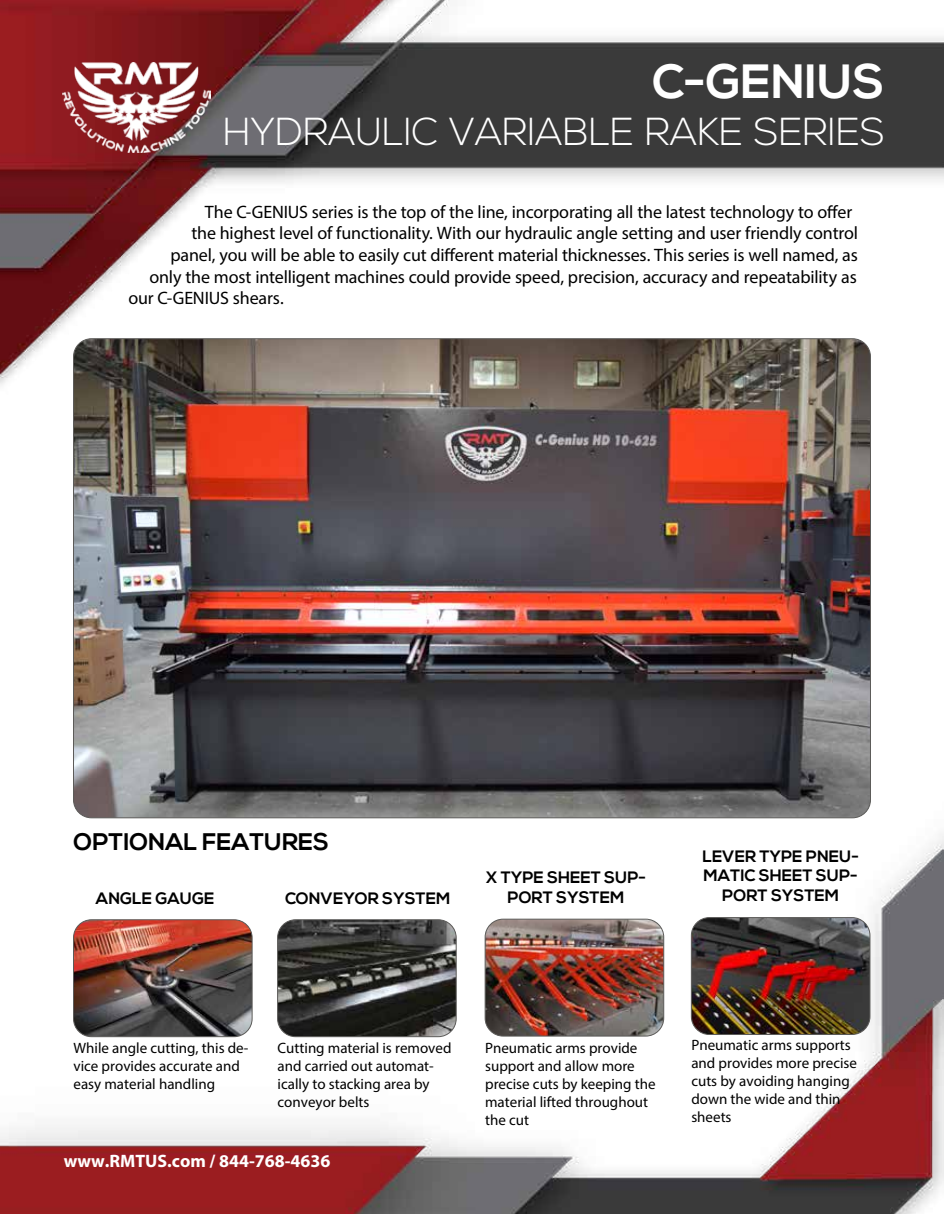
<style>
.page{position:relative;width:944px;height:1214px;background:#fff}
.page>*{position:absolute;margin:0;border:0;box-sizing:border-box;transform-origin:0 0}
.t1{font:700 48px "Nexa";color:#fff}
.t2{font:300 39px "Nexa";color:#fff}
.t3{font:700 24px "Nexa";color:#000}
.t4{font:18px "Myriad Pro";letter-spacing:-.01em;color:#000}
.t5{font:700 18px "Myriad Pro";color:#fff}
.t6{font:700 16.5px/19.8px "Nexa";color:#000;text-align:center}
.t7{font:15px/18px "Myriad Pro";color:#000}
</style>
<div class="page">
<img style="left:0;top:0;width:944px;height:1214px">
<img style="left:62px;top:62px;width:148px;height:90px">
<img style="left:74px;top:339px;width:796px;height:479px">
<img style="left:691px;top:918px;width:179px;height:116px">
<div style="left:691px;top:917px;width:179px;height:118px;border:1px solid #5b5a58;border-radius:18px"></div>
<img style="left:485px;top:919px;width:179px;height:117px">
<div style="left:485px;top:919px;width:179px;height:117px;border:1px solid #5b5a58;border-radius:18px"></div>
<img style="left:278px;top:920px;width:178px;height:117px">
<div style="left:277px;top:919px;width:180px;height:118px;border:1px solid #5b5a58;border-radius:18px"></div>
<img style="left:74px;top:920px;width:178px;height:117px">
<div style="left:73px;top:919px;width:179px;height:118px;border:1px solid #5b5a58;border-radius:18px"></div>
<h1 class="t1" style="left:652px;top:54px;width:234px">C-GENIUS</h1>
<h2 class="t2" style="left:223px;top:109px;width:663px">HYDRAULIC VARIABLE RAKE SERIES</h2>
<p class="t4" style="left:205px;top:201px;width:649px">The C-GENIUS series is the top of the line, incorporating all the latest technology to offer</p>
<p class="t4" style="left:191px;top:222px;width:668px">the highest level of functionality. With our hydraulic angle setting and user friendly control</p>
<p class="t4" style="left:170px;top:244px;width:689px">panel, you will be able to easily cut different material thicknesses. This series is well named, as</p>
<p class="t4" style="left:149px;top:265px;width:709px">only the most intelligent machines could provide speed, precision, accuracy and repeatability as</p>
<p class="t4" style="left:128px;top:287px;width:157px">our C-GENIUS shears.</p>
<h3 class="t3" style="left:74px;top:828px;width:257px">OPTIONAL FEATURES</h3>
<p class="t6" style="left:96px;top:889px;width:120px">ANGLE GAUGE</p>
<p class="t6" style="left:285px;top:889px;width:167px">CONVEYOR SYSTEM</p>
<p class="t6" style="left:486px;top:868px;width:162px">X TYPE SHEET SUP-<br>PORT SYSTEM</p>
<p class="t6" style="left:702px;top:847px;width:158px">LEVER TYPE PNEU-<br>MATIC SHEET SUP-<br>PORT SYSTEM</p>
<p class="t7" style="left:74px;top:1039px;width:176px">While angle cutting, this de&shy;vice provides accurate and easy material handling</p>
<p class="t7" style="left:278px;top:1039px;width:175px">Cutting material is removed and carried out automat&shy;ically to stacking area by conveyor belts</p>
<p class="t5" style="left:64px;top:1150px;width:268px">www.RMTUS.com / 844-768-4636</p>
<p class="t7" style="left:485px;top:1038px;width:172px">Pneumatic arms provide support and allow more precise cuts by keeping the material lifted throughout the cut</p>
<p class="t7" style="left:691px;top:1035px;width:167px">Pneumatic arms supports and provides more precise cuts by avoiding hanging down the wide and thin sheets</p>
</div>
